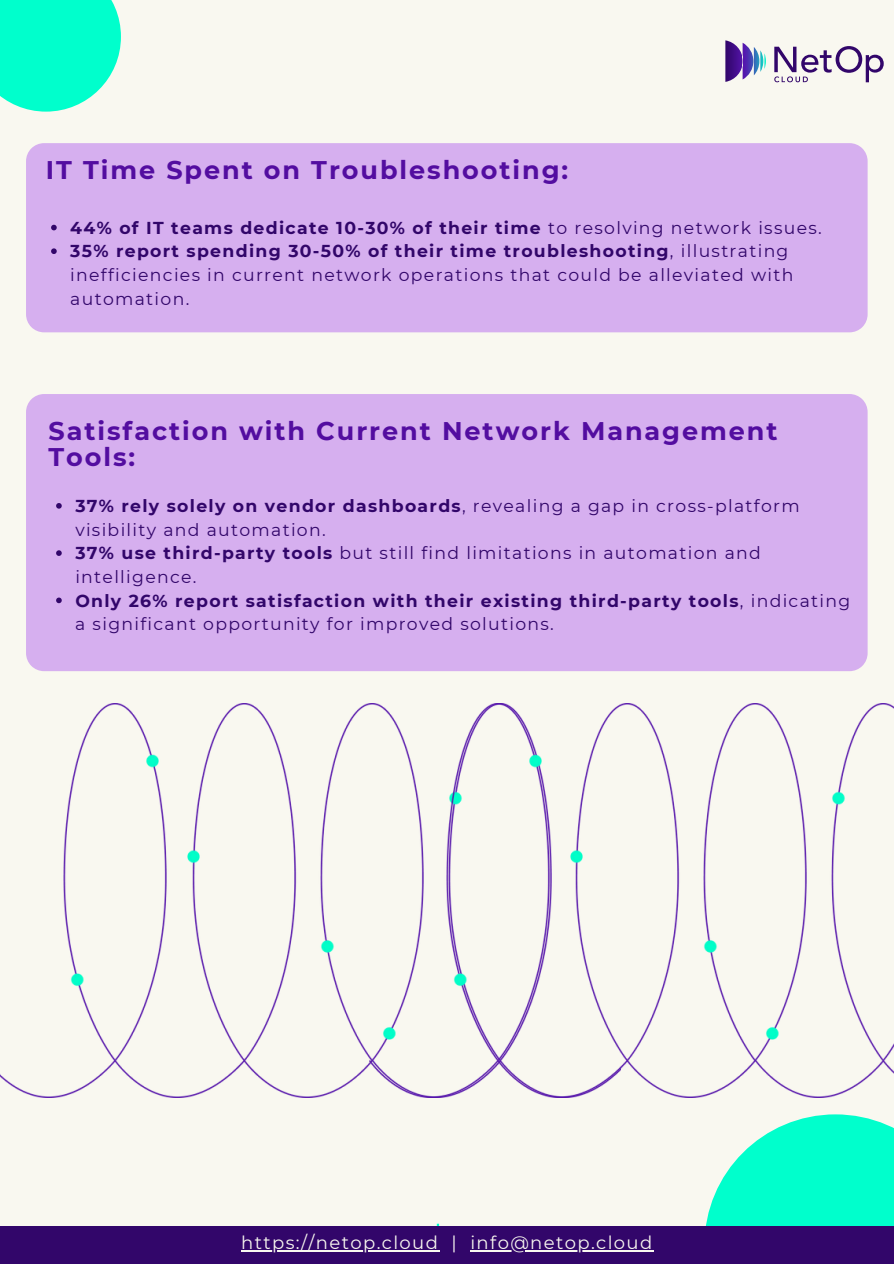
<style>
.page{position:relative;width:894px;height:1264px;background:#fff}
.page>*{position:absolute;margin:0;border:0;box-sizing:border-box;transform-origin:0 0}
.t1{font:700 25.5px/25.8px "Montserrat";letter-spacing:.075em;color:#530da0}
.t2{font:18px "Montserrat";letter-spacing:.075em;color:#f9f8f0}
.t3{font:17.25px/23.7px "Montserrat";letter-spacing:.075em;color:#32066a}
.s1{font-weight:700}
</style>
<div class="page">
<div style="left:0;top:0;width:893px;height:1263px;background:#f9f8f0"></div>
<svg style="left:706px;top:1114px;width:187px;height:111px;fill:#0fc"></svg>
<div style="left:26px;top:143px;width:841px;height:189px;background:#d6afef"></div>
<hr style="left:436px;top:1223px;width:3px;height:38px;background:#0fc">
<div style="left:0;top:1225px;width:893px;height:38px;background:#32066a"></div>
<hr style="left:241px;top:1250px;width:198px;height:1px;background:#f9f8f0">
<hr style="left:470px;top:1250px;width:183px;height:1px;background:#f9f8f0">
<svg style="left:725px;top:40px;width:40px;height:42px"></svg>
<svg style="left:774px;top:46px;width:109px;height:36px"></svg>
<div style="left:26px;top:394px;width:841px;height:277px;background:#d6afef"></div>
<img style="left:0;top:703px;width:369px;height:394px">
<svg style="left:51px;top:225px;width:6px;height:5px"></svg>
<svg style="left:51px;top:248px;width:6px;height:6px"></svg>
<svg style="left:56px;top:503px;width:6px;height:5px"></svg>
<svg style="left:56px;top:550px;width:6px;height:6px"></svg>
<svg style="left:56px;top:597px;width:6px;height:6px"></svg>
<img style="left:369px;top:703px;width:524px;height:394px">
<div style="left:0;top:0;width:121px;height:112px;background:#0fc"></div>
<h1 class="t1" style="left:46px;top:156px;width:523px">IT Time Spent on Troubleshooting:</h1>
<p class="t3" style="left:70px;top:215px;width:752px"><span class="s1">44% of IT teams dedicate 10-30% of their time</span> to resolving network issues.<br><span class="s1">35% report spending 30-50% of their time troubleshooting</span>, illustrating inefficiencies in current network operations that could be alleviated with automation.</p>
<h1 class="t1" style="left:48px;top:416px;width:730px">Satisfaction with Current Network Management<br>Tools:</h1>
<p class="t3" style="left:75px;top:493px;width:776px"><span class="s1">37% rely solely on vendor dashboards</span>, revealing a gap in cross-platform visibility and automation.<br><span class="s1">37% use third-party tools</span> but still find limitations in automation and intelligence.<br><span class="s1">Only 26% report satisfaction with their existing third-party tools</span>, indicating a significant opportunity for improved solutions.</p>
<p class="t2" style="left:241px;top:1230px;width:412px">https://netop.cloud | info@netop.cloud</p>
</div>
